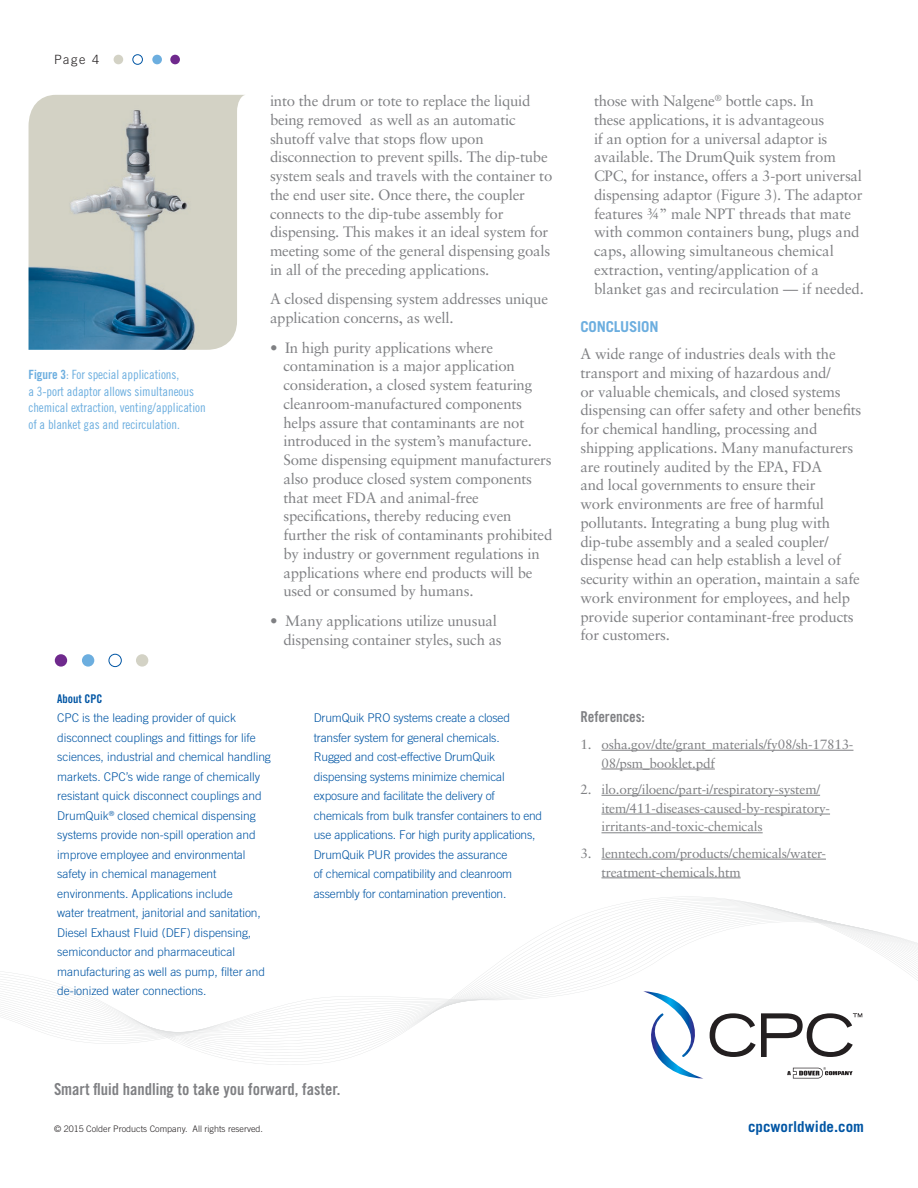
<style>
.page{position:relative;width:918px;height:1188px;background:#fff}
.page>*{position:absolute;margin:0;border:0;box-sizing:border-box;transform-origin:0 0}
.t1{font:16.5px "Trade Gothic Bold Cond Twenty";color:#7f8083}
.t2{font:15px/18.8px "Sabon";letter-spacing:-.015em;color:#7f8083}
.t3{font:700 15px "Trade Gothic";color:#0055a4}
.t4{font:15px "Trade Gothic Bold Cond Twenty";letter-spacing:-.01em;color:#7f8083}
.t5{font:700 15px "Trade Gothic";letter-spacing:-.015em;color:#6caedf}
.t6{font:13.5px/18.8px "Sabon";letter-spacing:-.015em;color:#7f8083}
.t7{font:12.75px/16.5px "Trade Gothic Cond Eighteen";letter-spacing:-.005em;color:#6caedf}
.t8{font:300 12.75px "Trade Gothic";color:#231f20}
.t9{font:300 12px/19.5px "Trade Gothic";letter-spacing:-.005em;color:#0055a4}
.t10{font:12px "Trade Gothic Bold Cond Twenty";color:#0055a4}
.t11{font:300 9px "Trade Gothic";color:#231f20}
.s1{font-family:"Trade Gothic Bold Cond Twenty"}
</style>
<div class="page">
<hr style="left:602px;top:750px;width:251px;height:1px;background:#7f8083">
<hr style="left:602px;top:769px;width:113px;height:1px;background:#7f8083">
<hr style="left:602px;top:795px;width:218px;height:1px;background:#7f8083">
<hr style="left:602px;top:814px;width:228px;height:1px;background:#7f8083">
<hr style="left:602px;top:832px;width:161px;height:1px;background:#7f8083">
<hr style="left:602px;top:859px;width:224px;height:1px;background:#7f8083">
<div style="left:114px;top:55px;width:9px;height:9px;background:#d3d2c5;border-radius:50%"></div>
<div style="left:133px;top:54px;width:10px;height:11px;border:1px solid #0055a4;border-radius:50%"></div>
<div style="left:152px;top:55px;width:10px;height:9px;background:#6caedf;border-radius:50%"></div>
<div style="left:170px;top:55px;width:10px;height:9px;background:#6f298d;border-radius:50%"></div>
<img style="left:29px;top:95px;width:215px;height:255px">
<svg style="left:0;top:896px;width:918px;height:169px"></svg>
<svg style="left:643px;top:991px;width:61px;height:88px"></svg>
<svg style="left:787px;top:1067px;width:66px;height:12px"></svg>
<svg style="left:710px;top:1013px;width:152px;height:44px"></svg>
<div style="left:136px;top:654px;width:12px;height:13px;background:#d3d2c5;border-radius:50%"></div>
<div style="left:109px;top:654px;width:13px;height:13px;border:1px solid #0055a4;border-radius:50%"></div>
<div style="left:82px;top:654px;width:12px;height:13px;background:#6caedf;border-radius:50%"></div>
<div style="left:55px;top:654px;width:12px;height:13px;background:#6f298d;border-radius:50%"></div>
<p class="t8" style="left:54px;top:52px;width:47px">Page 4</p>
<p class="t7" style="left:28px;top:366px;width:179px"><span class="s1">Figure 3</span>: For special applications,<br>a 3-port adaptor allows simultaneous chemical extraction, venting/application of a blanket gas and recirculation.</p>
<p class="t2" style="left:270px;top:91px;width:284px">into the drum or tote to replace the liquid being removed as well as an automatic shutoff valve that stops flow upon disconnection to prevent spills. The dip-tube system seals and travels with the container to the end user site. Once there, the coupler connects to the dip-tube assembly for dispensing. This makes it an ideal system for meeting some of the general dispensing goals in all of the preceding applications.</p>
<p class="t2" style="left:270px;top:290px;width:280px">A closed dispensing system addresses unique application concerns, as well.</p>
<p class="t2" style="left:284px;top:338px;width:270px;text-indent:-14px">• In high purity applications where contamination is a major application consideration, a closed system featuring cleanroom-manufactured components helps assure that contaminants are not introduced in the system’s manufacture.<br>Some dispensing equipment manufacturers also produce closed system components that meet FDA and animal-free specifications, thereby reducing even further the risk of contaminants prohibited by industry or government regulations in applications where end products will be used or consumed by humans.</p>
<p class="t2" style="left:284px;top:611px;width:220px;text-indent:-14px">• Many applications utilize unusual dispensing container styles, such as</p>
<p class="t10" style="left:57px;top:691px;width:47px">About CPC</p>
<p class="t9" style="left:57px;top:708px;width:215px">CPC is the leading provider of quick disconnect couplings and fittings for life sciences, industrial and chemical handling markets. CPC’s wide range of chemically resistant quick disconnect couplings and DrumQuik<sup>®</sup> closed chemical dispensing systems provide non-spill operation and improve employee and environmental safety in chemical management environments. Applications include<br>water treatment, janitorial and sanitation, Diesel Exhaust Fluid (DEF) dispensing, semiconductor and pharmaceutical manufacturing as well as pump, filter and de-ionized water connections.</p>
<p class="t9" style="left:314px;top:708px;width:230px">DrumQuik PRO systems create a closed transfer system for general chemicals.<br>Rugged and cost-effective DrumQuik dispensing systems minimize chemical exposure and facilitate the delivery of chemicals from bulk transfer containers to end use applications. For high purity applications, DrumQuik PUR provides the assurance<br>of chemical compatibility and cleanroom assembly for contamination prevention.</p>
<p class="t2" style="left:594px;top:91px;width:272px">those with Nalgene<sup>®</sup> bottle caps. In<br>these applications, it is advantageous<br>if an option for a universal adaptor is available. The DrumQuik system from CPC, for instance, offers a 3-port universal dispensing adaptor (Figure 3). The adaptor features ¾” male NPT threads that mate with common containers bung, plugs and caps, allowing simultaneous chemical extraction, venting/application of a blanket gas and recirculation — if needed.</p>
<p class="t5" style="left:580px;top:317px;width:79px">CONCLUSION</p>
<p class="t2" style="left:580px;top:344px;width:282px">A wide range of industries deals with the transport and mixing of hazardous and/<br>or valuable chemicals, and closed systems dispensing can offer safety and other benefits for chemical handling, processing and shipping applications. Many manufacturers are routinely audited by the EPA, FDA<br>and local governments to ensure their<br>work environments are free of harmful pollutants. Integrating a bung plug with dip-tube assembly and a sealed coupler/ dispense head can help establish a level of security within an operation, maintain a safe work environment for employees, and help provide superior contaminant-free products for customers.</p>
<p class="t4" style="left:580px;top:707px;width:66px">References:</p>
<p class="t6" style="left:602px;top:735px;width:253px;text-indent:-21px">1. osha.gov/dte/grant_materials/fy08/sh-17813-<br>08/psm_booklet.pdf</p>
<p class="t6" style="left:602px;top:780px;width:230px;text-indent:-21px">2. ilo.org/iloenc/part-i/respiratory-system/ item/411-diseases-caused-by-respiratory&shy;irritants-and-toxic-chemicals</p>
<p class="t6" style="left:602px;top:844px;width:226px;text-indent:-21px">3. lenntech.com/products/chemicals/water&shy;treatment-chemicals.htm</p>
<p class="t1" style="left:54px;top:1079px;width:288px">Smart fluid handling to take you forward, faster.</p>
<p class="t11" style="left:54px;top:1123px;width:211px">© 2015 Colder Products Company. All rights reserved.</p>
<p class="t3" style="left:748px;top:1118px;width:117px">cpcworldwide.com</p>
</div>
